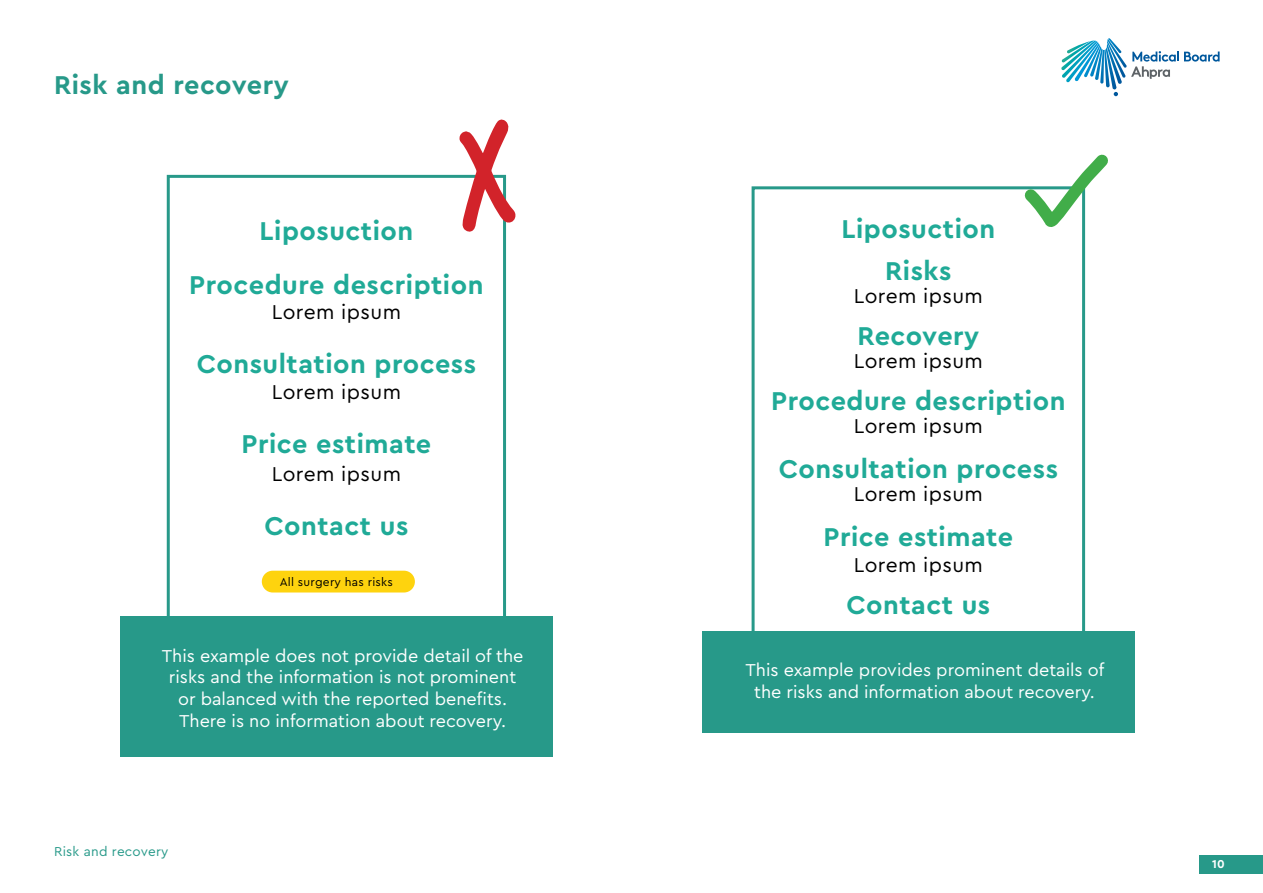
<style>
.page{position:relative;width:1263px;height:893px;background:#fff}
.page>*{position:absolute;margin:0;border:0;box-sizing:border-box;transform-origin:0 0}
.t1{font:700 27px/54px "Cera Pro";letter-spacing:.02em;color:#20aa97;text-align:center}
.t2{font:700 27px "Cera Pro";letter-spacing:.02em;color:#279989}
.t3{font:21px "Cera Pro";letter-spacing:.02em;color:#000}
.t4{font:18px/21.6px "Cera Pro";color:#fff;text-align:center}
.t5{font:13.5px "Cera Pro";letter-spacing:.02em;color:#279989}
.t6{font:12px "Cera Pro";letter-spacing:.02em;color:#000}
.t7{font:700 12px "Cera Pro";color:#fff}
</style>
<div class="page">
<div style="left:120px;top:617px;width:433px;height:140px;background:#279989"></div>
<div style="left:702px;top:631px;width:433px;height:101px;background:#279989"></div>
<div style="left:167px;top:175px;width:339px;height:454px;border:3px solid #279989"></div>
<div style="left:752px;top:186px;width:333px;height:454px;border:3px solid #279989"></div>
<svg style="left:1061px;top:38px;width:158px;height:58px"></svg>
<svg style="left:455px;top:119px;width:61px;height:119px"></svg>
<svg style="left:1014px;top:154px;width:94px;height:109px"></svg>
<div style="left:262px;top:571px;width:153px;height:21px;background:#fed30e;border-radius:11px"></div>
<div style="left:1199px;top:855px;width:64px;height:19px;background:#279989"></div>
<h1 class="t2" style="left:54px;top:67px;width:236px">Risk and recovery</h1>
<h1 class="t1" style="left:189px;top:202px;width:296px">Liposuction<br>Procedure description</h1>
<p class="t3" style="left:272px;top:298px;width:131px">Lorem ipsum</p>
<h1 class="t1" style="left:197px;top:336px;width:281px">Consultation process</h1>
<p class="t3" style="left:272px;top:378px;width:131px">Lorem ipsum</p>
<h1 class="t1" style="left:242px;top:415px;width:191px">Price estimate</h1>
<p class="t3" style="left:272px;top:460px;width:131px">Lorem ipsum</p>
<h1 class="t1" style="left:264px;top:498px;width:145px">Contact us</h1>
<p class="t6" style="left:280px;top:574px;width:115px">All surgery has risks</p>
<p class="t4" style="left:162px;top:644px;width:363px">This example does not provide detail of the risks and the information is not prominent or balanced with the reported benefits.<br>There is no information about recovery.</p>
<p class="t5" style="left:54px;top:842px;width:116px">Risk and recovery</p>
<h1 class="t1" style="left:841px;top:206px;width:155px;line-height:42.5px">Liposuction<br>Risks</h1>
<p class="t3" style="left:854px;top:282px;width:131px">Lorem ipsum</p>
<h1 class="t1" style="left:857px;top:308px;width:124px">Recovery</h1>
<p class="t3" style="left:854px;top:347px;width:131px">Lorem ipsum</p>
<h1 class="t1" style="left:771px;top:373px;width:296px">Procedure description</h1>
<p class="t3" style="left:854px;top:412px;width:131px">Lorem ipsum</p>
<h1 class="t1" style="left:779px;top:441px;width:281px">Consultation process</h1>
<p class="t3" style="left:854px;top:480px;width:131px">Lorem ipsum</p>
<h1 class="t1" style="left:823px;top:509px;width:191px">Price estimate</h1>
<p class="t3" style="left:854px;top:551px;width:131px">Lorem ipsum</p>
<h1 class="t1" style="left:846px;top:577px;width:145px">Contact us</h1>
<p class="t4" style="left:745px;top:659px;width:360px">This example provides prominent details of the risks and information about recovery.</p>
<p class="t7" style="left:1212px;top:856px;width:14px">10</p>
</div>
